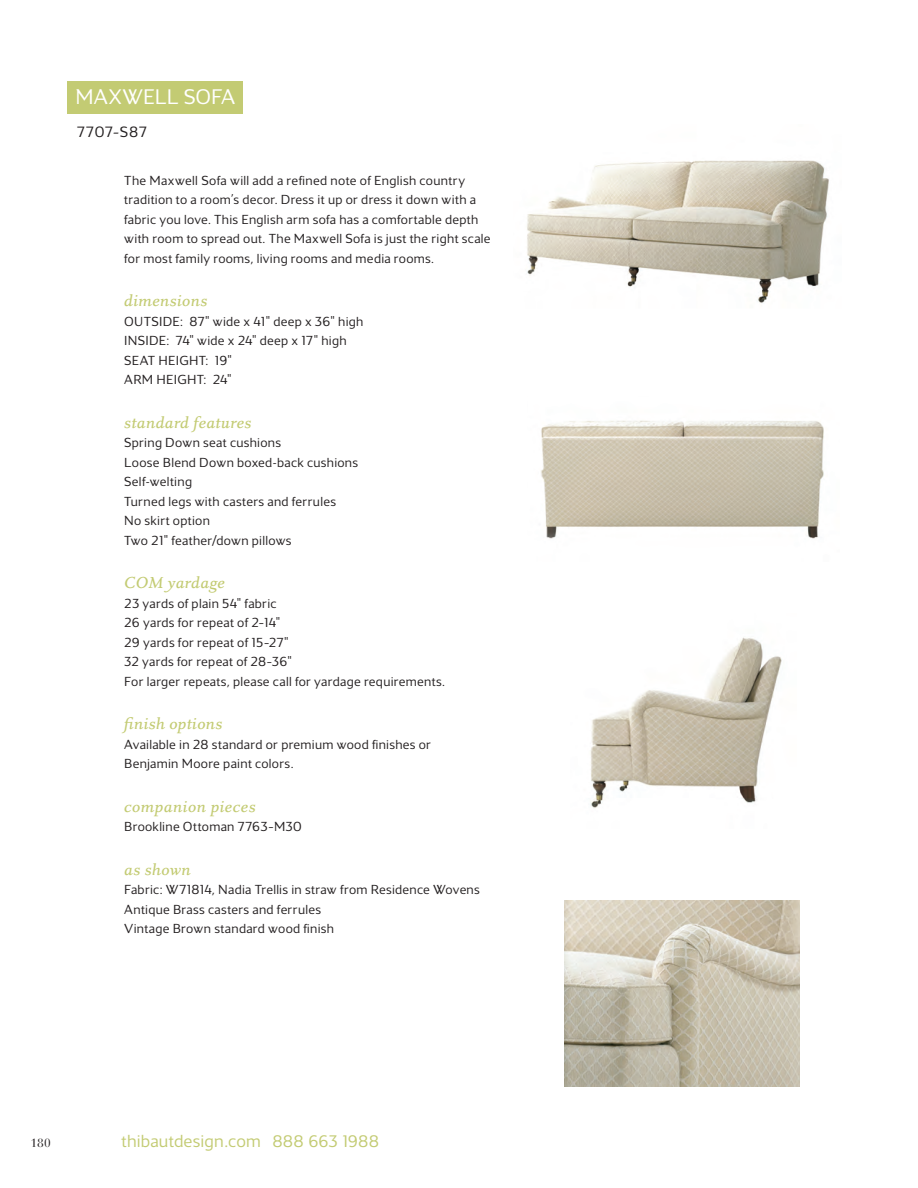
<style>
.page{position:relative;width:918px;height:1188px;background:#fff}
.page>*{position:absolute;margin:0;border:0;box-sizing:border-box;transform-origin:0 0}
.Title_BACK{font:300 21.75px "Maya Samuels";color:#fff}
.t1{font:300 18px "Maya Samuels";letter-spacing:.01em;color:#c3cb73}
.Italic_BACK{font:italic 500 16.5px "Eplica";color:#c3cb73}
.Specs_BACK_product{font:italic 500 16.5px "Eplica";letter-spacing:.01em;color:#c3cb73}
.Product___BACK{font:300 15.3px "Maya Samuels";letter-spacing:.05em;color:#231f20}
.Specs_BACK_product-2{font:300 13.5px/19.5px "Maya Samuels";letter-spacing:.02em;color:#231f20}
.Specs_FRONT_product{font:12px "Bauer Bodoni";color:#231f20}
.s1{font-size:17.25px}
</style>
<div class="page">
<div style="left:68px;top:81px;width:175px;height:32px;background:#c3cb73"></div>
<img style="left:564px;top:900px;width:236px;height:187px">
<img style="left:527px;top:160px;width:302px;height:143px">
<img style="left:541px;top:420px;width:283px;height:119px">
<img style="left:590px;top:637px;width:192px;height:171px">
<p class="Title_BACK" style="left:76px;top:85px;width:161px">MAXWELL SOFA</p>
<p class="Product___BACK" style="left:77px;top:123px;width:71px">7707–S87</p>
<p class="Specs_BACK_product-2" style="left:124px;top:170px;width:368px">The Maxwell Sofa will add a refined note of English country tradition to a room’s decor. Dress it up or dress it down with a fabric you love. This English arm sofa has a comfortable depth with room to spread out. The Maxwell Sofa is just the right scale for most family rooms, living rooms and media rooms.</p>
<p class="Italic_BACK" style="left:124px;top:291px;width:85px">dimensions</p>
<p class="Specs_BACK_product-2" style="left:124px;top:311px;width:241px">OUTSIDE: 87" wide x 41" deep x 36" high</p>
<p class="Specs_BACK_product-2" style="left:124px;top:331px;width:224px">INSIDE: 74" wide x 24" deep x 17" high</p>
<p class="Specs_BACK_product-2" style="left:124px;top:350px;width:109px">SEAT HEIGHT: 19"</p>
<p class="Specs_BACK_product-2" style="left:124px;top:370px;width:109px">ARM HEIGHT: 24"</p>
<p class="Italic_BACK" style="left:124px;top:413px;width:129px">standard features</p>
<p class="Specs_BACK_product-2" style="left:124px;top:433px;width:158px">Spring Down seat cushions</p>
<p class="Specs_BACK_product-2" style="left:124px;top:452px;width:235px">Loose Blend Down boxed-back cushions</p>
<p class="Specs_BACK_product-2" style="left:124px;top:472px;width:69px">Self-welting</p>
<p class="Specs_BACK_product-2" style="left:124px;top:491px;width:213px">Turned legs with casters and ferrules</p>
<p class="Specs_BACK_product-2" style="left:124px;top:511px;width:87px">No skirt option</p>
<p class="Specs_BACK_product-2" style="left:124px;top:530px;width:169px">Two 21" feather/down pillows</p>
<p class="Italic_BACK" style="left:124px;top:573px;width:103px">COM yardage</p>
<p class="Specs_BACK_product-2" style="left:124px;top:593px;width:158px">23 yards of plain 54" fabric<br>26 yards for repeat of 2–14"</p>
<p class="Specs_BACK_product-2" style="left:124px;top:632px;width:166px">29 yards for repeat of 15–27"</p>
<p class="Specs_BACK_product-2" style="left:124px;top:652px;width:169px">32 yards for repeat of 28–36"</p>
<p class="Specs_BACK_product-2" style="left:124px;top:671px;width:322px">For larger repeats, please call for yardage requirements.</p>
<p class="Italic_BACK" style="left:124px;top:714px;width:100px">finish options</p>
<p class="Specs_BACK_product-2" style="left:124px;top:734px;width:308px">Available in 28 standard or premium wood finishes or<br>Benjamin Moore paint colors.</p>
<p class="Specs_BACK_product" style="left:124px;top:797px;width:134px">companion pieces</p>
<p class="Specs_BACK_product-2" style="left:124px;top:817px;width:179px">Brookline Ottoman 7763–M30</p>
<p class="Italic_BACK" style="left:124px;top:860px;width:68px">as shown</p>
<p class="Specs_BACK_product-2" style="left:124px;top:880px;width:357px">Fabric: W71814, Nadia Trellis in straw from Residence Wovens</p>
<p class="Specs_BACK_product-2" style="left:124px;top:899px;width:198px">Antique Brass casters and ferrules</p>
<p class="Specs_BACK_product-2" style="left:124px;top:919px;width:211px">Vintage Brown standard wood finish</p>
<p class="Specs_FRONT_product" style="left:31px;top:1136px;width:22px">180</p>
<h2 class="t1" style="left:122px;top:1131px;width:259px">thibautdesign.com <span class="s1">888 663 1988</span></h2>
</div>
